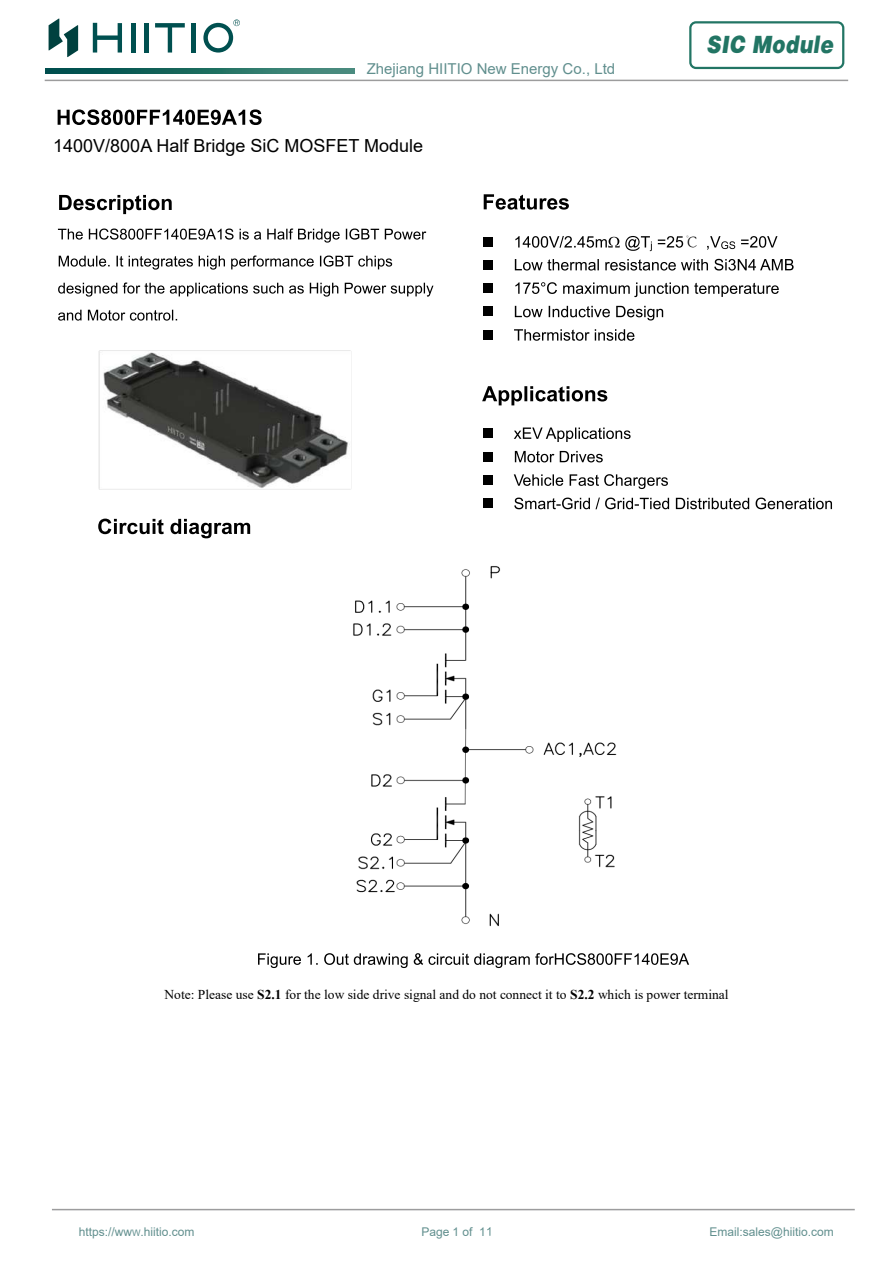
<style>
.page{position:relative;width:893px;height:1263px;background:#fff}
.page>*{position:absolute;margin:0;border:0;box-sizing:border-box;transform-origin:0 0}
.t1{font:24px "HGF9 X CNKI";color:#227564;scale:.86 1}
.t2{font:18px "Arial";color:#000}
.t3{font:300 15.9px "Adobe Song Std";color:#000}
.t4{font:15px "Arial";color:#618f8e}
.t5{font:13.5px "Times New Roman";color:#000}
.t6{font:12px "Arial";color:#618f8e}
.s1{font-weight:700}
.s2{font-size:9px}
</style>
<div class="page">
<svg style="left:484px;top:194px;width:85px;height:16px"></svg>
<div style="left:483px;top:237px;width:10px;height:9px;background:#000"></div>
<svg style="left:515px;top:236px;width:137px;height:15px"></svg>
<svg style="left:658px;top:236px;width:25px;height:12px"></svg>
<svg style="left:707px;top:236px;width:28px;height:14px"></svg>
<svg style="left:741px;top:236px;width:37px;height:12px"></svg>
<div style="left:483px;top:260px;width:10px;height:9px;background:#000"></div>
<svg style="left:515px;top:259px;width:84px;height:12px"></svg>
<svg style="left:605px;top:259px;width:103px;height:12px"></svg>
<svg style="left:714px;top:259px;width:80px;height:12px"></svg>
<div style="left:483px;top:283px;width:10px;height:10px;background:#000"></div>
<svg style="left:515px;top:282px;width:264px;height:15px"></svg>
<div style="left:483px;top:307px;width:10px;height:9px;background:#000"></div>
<svg style="left:515px;top:306px;width:148px;height:14px"></svg>
<div style="left:483px;top:330px;width:10px;height:9px;background:#000"></div>
<svg style="left:514px;top:329px;width:120px;height:12px"></svg>
<svg style="left:482px;top:386px;width:125px;height:19px"></svg>
<div style="left:483px;top:429px;width:10px;height:9px;background:#000"></div>
<svg style="left:514px;top:427px;width:117px;height:15px"></svg>
<div style="left:483px;top:452px;width:10px;height:9px;background:#000"></div>
<svg style="left:515px;top:451px;width:39px;height:11px"></svg>
<svg style="left:560px;top:451px;width:43px;height:11px"></svg>
<div style="left:483px;top:475px;width:10px;height:10px;background:#000"></div>
<svg style="left:514px;top:474px;width:154px;height:15px"></svg>
<div style="left:483px;top:499px;width:10px;height:9px;background:#000"></div>
<svg style="left:514px;top:498px;width:318px;height:11px"></svg>
<svg style="left:98px;top:519px;width:152px;height:19px"></svg>
<img style="left:353px;top:566px;width:264px;height:361px">
<svg style="left:258px;top:953px;width:431px;height:15px"></svg>
<svg style="left:46px;top:68px;width:308px;height:6px;background:#206d63"></svg>
<hr style="left:45px;top:80px;width:803px;height:1px;background:#9c9c9d">
<div style="left:689px;top:21px;width:155px;height:48px;border:2px solid #227564;border-radius:6px"></div>
<hr style="left:192px;top:23px;width:4px;height:30px;background:#005050">
<hr style="left:131px;top:23px;width:4px;height:30px;background:#005050">
<svg style="left:93px;top:23px;width:29px;height:30px"></svg>
<div style="left:144px;top:23px;width:5px;height:30px;background:#005050"></div>
<svg style="left:155px;top:23px;width:30px;height:30px"></svg>
<svg style="left:203px;top:19px;width:37px;height:34px"></svg>
<svg style="left:49px;top:19px;width:29px;height:38px"></svg>
<svg style="left:59px;top:195px;width:113px;height:19px"></svg>
<svg style="left:58px;top:229px;width:368px;height:14px"></svg>
<svg style="left:59px;top:256px;width:333px;height:14px"></svg>
<svg style="left:58px;top:283px;width:375px;height:14px"></svg>
<svg style="left:58px;top:310px;width:119px;height:11px"></svg>
<hr style="left:52px;top:1209px;width:803px;height:1px;background:#9c9c9d">
<svg style="left:487px;top:1227px;width:3px;height:9px"></svg>
<img style="left:98px;top:350px;width:254px;height:140px">
<svg style="left:58px;top:109px;width:204px;height:16px"></svg>
<p class="t4" style="left:367px;top:58px;width:250px">Zhejiang HIITIO New Energy Co., Ltd</p>
<h2 class="t2" style="left:53px;top:133px;width:371px">1400V/800A Half Bridge SiC MOSFET Module</h2>
<h1 class="t1" style="left:706px;top:25px;width:149px">SIC Module</h1>
<p class="t3" style="left:684px;top:233px;width:17px">℃</p>
<p class="t5" style="left:165px;top:985px;width:566px">Note: Please use <span class="s1">S2.1</span> for the low side drive signal and do not connect it to <span class="s1">S2.2</span> which is power terminal</p>
<p class="t6" style="left:79px;top:1223px;width:117px">https://ww<span class="s2">W</span>.hiitio.com</p>
<p class="t6" style="left:421px;top:1223px;width:66px">Page 1 of 1</p>
<p class="t6" style="left:710px;top:1223px;width:126px">Email:sales@hiitio.com</p>
</div>
